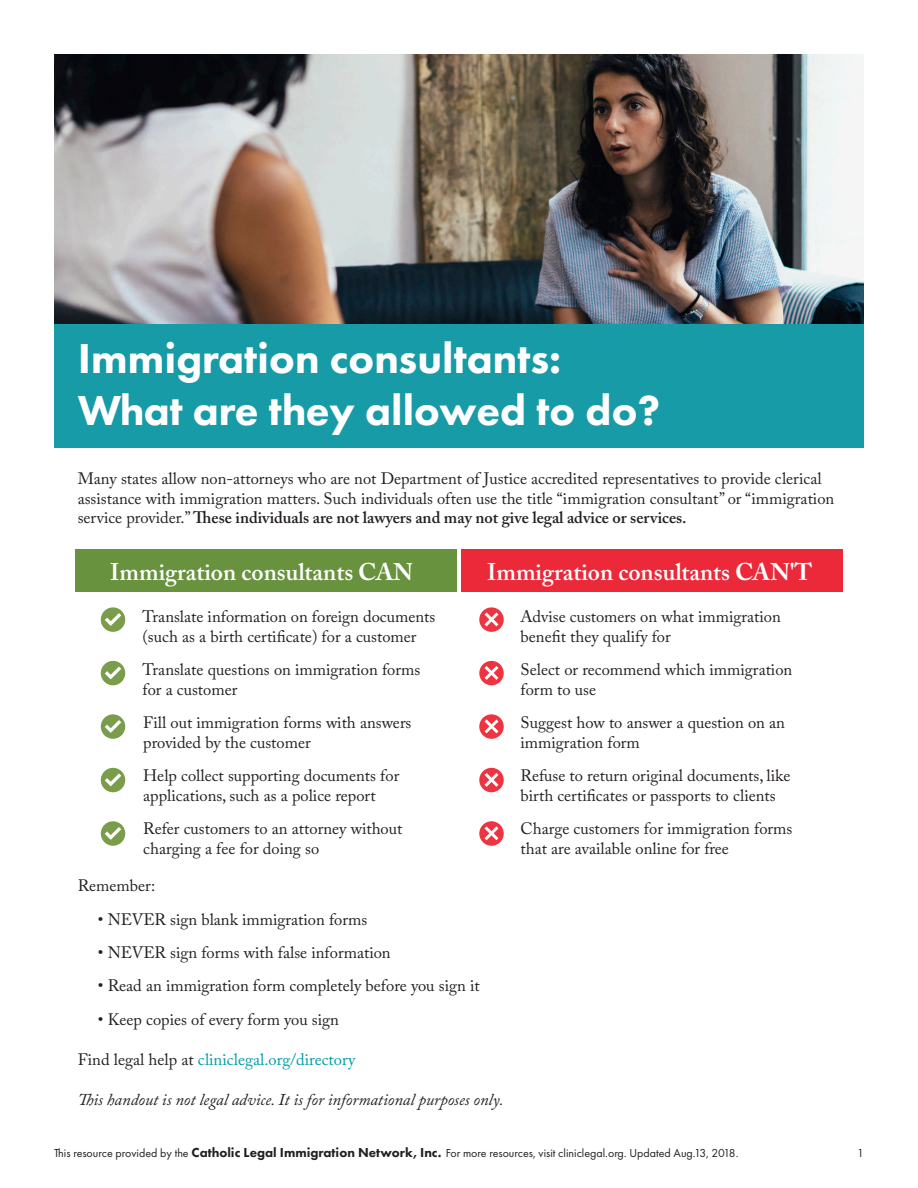
<style>
.page{position:relative;width:918px;height:1188px;background:#fff}
.page>*{position:absolute;margin:0;border:0;box-sizing:border-box;transform-origin:0 0}
.Main_Header{font:800 43.5px/52.2px "Futura PT";color:#fff}
.Body{font:600 24px "Adobe Caslon Pro";color:#fff}
.Body-2{font:16.5px/19.8px "Adobe Caslon Pro";color:#231f20}
.Body-3{font:italic 16.5px "Adobe Caslon Pro";color:#231f20}
.Body-4{font:16.5px "Adobe Caslon Pro";color:#009ca7}
.t1{font:12px "Futura PT";color:#231f20}
.s1{font-weight:600}
.s2{font-weight:700}
.s3{color:#231f20}
.s4{font-weight:800;font-size:13.5px}
</style>
<div class="page">
<img style="left:54px;top:54px;width:810px;height:270px">
<div style="left:54px;top:324px;width:810px;height:123px;background:#169ba7"></div>
<div style="left:75px;top:549px;width:382px;height:43px;background:#68923d"></div>
<div style="left:461px;top:549px;width:382px;height:43px;background:#eb2938"></div>
<div style="left:101px;top:607px;width:24px;height:25px;background:#799d4a;border-radius:50%"></div>
<svg style="left:105px;top:613px;width:16px;height:13px"></svg>
<div style="left:101px;top:661px;width:24px;height:24px;background:#799d4a;border-radius:50%"></div>
<svg style="left:105px;top:667px;width:16px;height:12px"></svg>
<div style="left:101px;top:714px;width:24px;height:25px;background:#799d4a;border-radius:50%"></div>
<svg style="left:105px;top:720px;width:16px;height:13px"></svg>
<div style="left:101px;top:768px;width:24px;height:24px;background:#799d4a;border-radius:50%"></div>
<svg style="left:105px;top:773px;width:16px;height:13px"></svg>
<div style="left:101px;top:821px;width:24px;height:25px;background:#799d4a;border-radius:50%"></div>
<svg style="left:105px;top:827px;width:16px;height:13px"></svg>
<div style="left:479px;top:607px;width:25px;height:25px;background:#ee3341;border-radius:50%"></div>
<svg style="left:485px;top:612px;width:13px;height:14px"></svg>
<div style="left:479px;top:661px;width:25px;height:24px;background:#ee3341;border-radius:50%"></div>
<svg style="left:485px;top:666px;width:13px;height:14px"></svg>
<div style="left:479px;top:714px;width:25px;height:25px;background:#ee3341;border-radius:50%"></div>
<svg style="left:485px;top:719px;width:13px;height:14px"></svg>
<div style="left:479px;top:768px;width:25px;height:24px;background:#ee3341;border-radius:50%"></div>
<svg style="left:485px;top:773px;width:13px;height:14px"></svg>
<div style="left:479px;top:821px;width:25px;height:25px;background:#ee3341;border-radius:50%"></div>
<svg style="left:485px;top:826px;width:13px;height:14px"></svg>
<p class="Main_Header" style="left:78px;top:332px;width:584px">Immigration consultants:<br>What are they allowed to do?</p>
<p class="Body-2" style="left:78px;top:468px;width:758px">Many states allow non-attorneys who are not Department of Justice accredited representatives to provide clerical assistance with immigration matters. Such individuals often use the title “immigration consultant” or “immigration service provider.” <span class="s1">These individuals are not lawyers and may not give legal advice or services.</span></p>
<p class="Body" style="left:110px;top:558px;width:304px">Immigration consultants <span class="s2">CAN</span></p>
<p class="Body" style="left:487px;top:558px;width:327px">Immigration consultants <span class="s2">CAN'T</span></p>
<p class="Body-2" style="left:142px;top:606px;width:294px">Translate information on foreign documents (such as a birth certificate) for a customer</p>
<p class="Body-2" style="left:142px;top:659px;width:279px">Translate questions on immigration forms for a customer</p>
<p class="Body-2" style="left:143px;top:712px;width:270px">Fill out immigration forms with answers provided by the customer</p>
<p class="Body-2" style="left:143px;top:765px;width:258px">Help collect supporting documents for applications, such as a police report</p>
<p class="Body-2" style="left:143px;top:819px;width:261px">Refer customers to an attorney without charging a fee for doing so</p>
<p class="Body-2" style="left:78px;top:876px;width:79px">Remember:</p>
<p class="Body-2" style="left:98px;top:909px;width:271px">• NEVER sign blank immigration forms</p>
<p class="Body-2" style="left:98px;top:942px;width:294px">• NEVER sign forms with false information</p>
<p class="Body-2" style="left:98px;top:976px;width:383px">• Read an immigration form completely before you sign it</p>
<p class="Body-2" style="left:98px;top:1009px;width:243px">• Keep copies of every form you sign</p>
<p class="Body-4" style="left:78px;top:1049px;width:279px"><span class="s3">Find legal help at</span> cliniclegal.org/directory</p>
<p class="Body-3" style="left:78px;top:1089px;width:427px">This handout is not legal advice. It is for informational purposes only.</p>
<p class="Body-2" style="left:521px;top:606px;width:262px">Advise customers on what immigration benefit they qualify for</p>
<p class="Body-2" style="left:521px;top:659px;width:273px">Select or recommend which immigration form to use</p>
<p class="Body-2" style="left:521px;top:712px;width:266px">Suggest how to answer a question on an immigration form</p>
<p class="Body-2" style="left:521px;top:765px;width:271px">Refuse to return original documents, like birth certificates or passports to clients</p>
<p class="Body-2" style="left:521px;top:819px;width:273px">Charge customers for immigration forms that are available online for free</p>
<p class="t1" style="left:54px;top:1146px;width:686px">This resource provided by the <span class="s4">Catholic Legal Immigration Network, Inc.</span> For more resources, visit cliniclegal.org. Updated Aug.13, 2018.</p>
<p class="t1" style="left:857px;top:1146px;width:8px">1</p>
</div>
